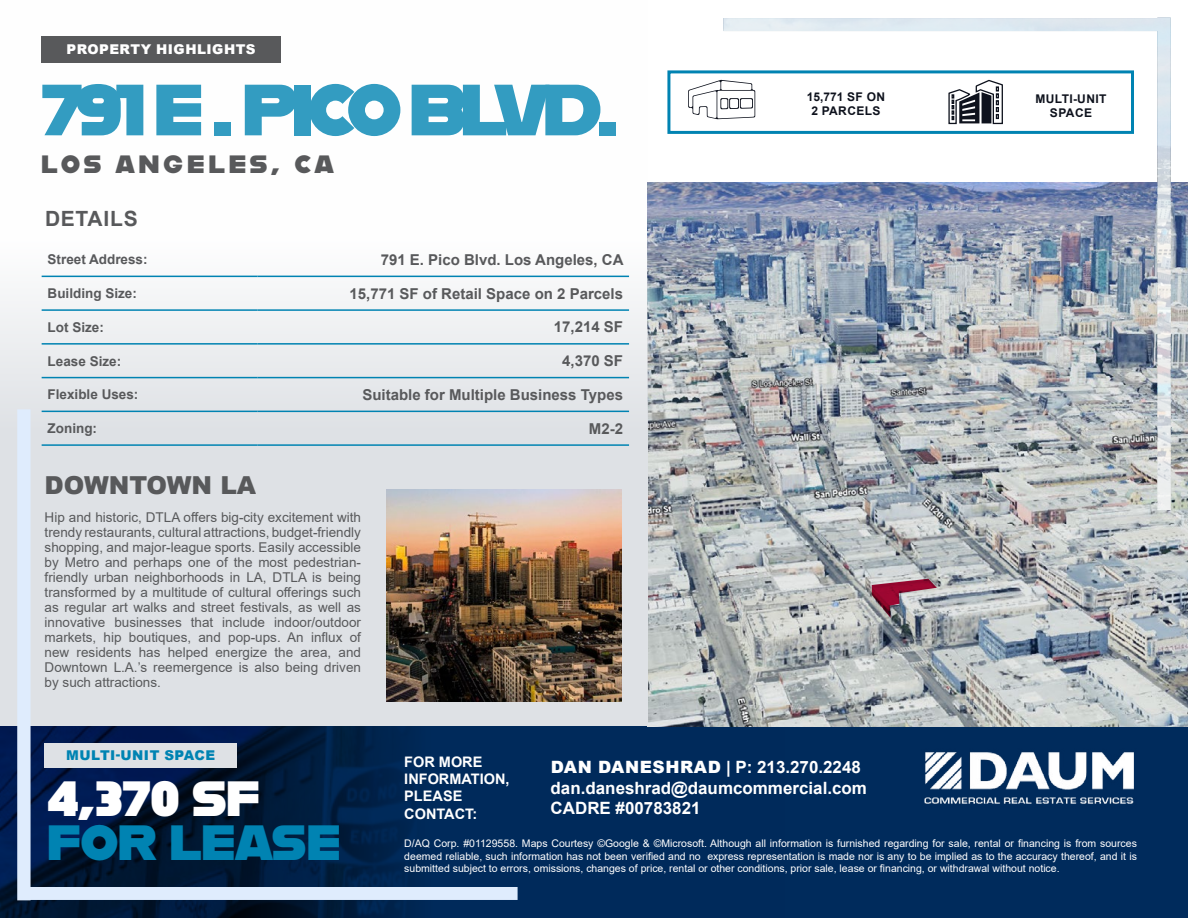
<style>
.page{position:relative;width:1188px;height:918px;background:#fff}
.page>*{position:absolute;margin:0;border:0;box-sizing:border-box;transform-origin:0 0}
.t1{font:72.3px "Alfarn";letter-spacing:-.1em;color:#339cc1}
.t2{font:49.5px "Alfarn";letter-spacing:-.025em;color:#0083b2}
.t3{font:49.5px "Alfarn";color:#fff}
.t4{font:25.05px "Alfarn";letter-spacing:.14em;color:#58595b}
.t5{font:900 24.75px "Arial";color:#58595b}
.t6{font:700 21px "Arial";letter-spacing:.035em;color:#58595b}
.t7{font:700 16.95px/20.4px "Arial";color:#fff}
.t8{font:700 15px "Arial";color:#58595b}
.t9{font:700 14.55px/17.4px "Arial";color:#fff}
.t10{font:13.5px/15px "Arial";color:#58595b;text-align:justify}
.t11{font:700 13.5px "Arial";color:#58595b}
.t12{font:900 13.5px "Arial";letter-spacing:.035em;color:#fff}
.t13{font:900 13.5px "Arial";letter-spacing:.035em;color:#0083b2}
.t14{font:700 12px/14.4px "Arial";letter-spacing:.035em;color:#0e121d;text-align:center}
.t15{font:10.5px/12.6px "Arial";color:#fff;text-align:justify}
.s1{font-weight:900}
</style>
<div class="page">
<div style="left:0;top:705px;width:1188px;height:213px;background:#002b5c"></div>
<img style="left:0;top:726px;width:784px;height:192px">
<div style="left:667px;top:70px;width:467px;height:64px;border:3px solid #0083b2"></div>
<img style="left:648px;top:183px;width:540px;height:543px">
<svg style="left:872px;top:579px;width:65px;height:39px;background:#a27282"></svg>
<div style="left:0;top:0;width:648px;height:726px;background:linear-gradient(to bottom,#fff,#d5d9de)"></div>
<img style="left:723px;top:18px;width:448px;height:492px">
<svg style="left:17px;top:409px;width:501px;height:491px;background:#909dae"></svg>
<div style="left:44px;top:743px;width:193px;height:25px;background:#dee1e5"></div>
<img style="left:924px;top:752px;width:210px;height:52px">
<svg style="left:688px;top:80px;width:67px;height:39px"></svg>
<svg style="left:948px;top:79px;width:56px;height:46px"></svg>
<hr style="left:42px;top:276px;width:216px;height:1px;background:#0083b2">
<hr style="left:42px;top:309px;width:216px;height:2px;background:#0083b2">
<hr style="left:42px;top:343px;width:216px;height:2px;background:#0083b2">
<hr style="left:42px;top:377px;width:216px;height:1px;background:#0083b2">
<hr style="left:42px;top:411px;width:216px;height:1px;background:#0083b2">
<hr style="left:42px;top:444px;width:216px;height:2px;background:#0083b2">
<hr style="left:258px;top:276px;width:371px;height:1px;background:#0083b2">
<hr style="left:258px;top:309px;width:371px;height:2px;background:#0083b2">
<hr style="left:258px;top:343px;width:371px;height:2px;background:#0083b2">
<hr style="left:258px;top:377px;width:371px;height:1px;background:#0083b2">
<hr style="left:258px;top:411px;width:371px;height:1px;background:#0083b2">
<hr style="left:258px;top:444px;width:371px;height:2px;background:#0083b2">
<img style="left:387px;top:490px;width:235px;height:211px">
<div style="left:41px;top:36px;width:240px;height:27px;background:#58595b"></div>
<p class="t12" style="left:67px;top:39px;width:191px">PROPERTY HIGHLIGHTS</p>
<h1 class="t1" style="left:41px;top:67px;width:581px">791 E . PICO BLVD.</h1>
<h3 class="t4" style="left:41px;top:149px;width:294px">LOS ANGELES, CA</h3>
<h3 class="t6" style="left:45px;top:204px;width:94px">DETAILS</h3>
<p class="t11" style="left:48px;top:250px;width:102px">Street Address:</p>
<p class="t8" style="left:381px;top:249px;width:244px">791 E. Pico Blvd. Los Angeles, CA</p>
<p class="t11" style="left:48px;top:284px;width:91px">Building Size:</p>
<p class="t8" style="left:350px;top:283px;width:275px">15,771 SF of Retail Space on 2 Parcels</p>
<p class="t11" style="left:48px;top:318px;width:58px">Lot Size:</p>
<p class="t8" style="left:554px;top:317px;width:71px">17,214 SF</p>
<p class="t11" style="left:48px;top:351px;width:75px">Lease Size:</p>
<p class="t8" style="left:562px;top:350px;width:62px">4,370 SF</p>
<p class="t11" style="left:48px;top:385px;width:92px">Flexible Uses:</p>
<p class="t8" style="left:362px;top:384px;width:262px">Suitable for Multiple Business Types</p>
<p class="t11" style="left:48px;top:419px;width:51px">Zoning:</p>
<p class="t8" style="left:589px;top:418px;width:36px">M2-2</p>
<h3 class="t5" style="left:45px;top:467px;width:213px">DOWNTOWN LA</h3>
<p class="t10" style="left:45px;top:510px;width:318px">Hip and historic, DTLA offers big-city excitement with trendy restaurants, cultural attractions, budget-friendly shopping, and major-league sports. Easily accessible by Metro and perhaps one of the most pedestrian&shy;friendly urban neighborhoods in LA, DTLA is being transformed by a multitude of cultural offerings such as regular art walks and street festivals, as well as innovative businesses that include indoor/outdoor markets, hip boutiques, and pop-ups. An influx of new residents has helped energize the area, and Downtown L.A.’s reemergence is also being driven by such attractions.</p>
<p class="t14" style="left:807px;top:89px;width:80px">15,771 SF ON<br>2 PARCELS</p>
<p class="t14" style="left:1035px;top:92px;width:73px">MULTI-UNIT<br>SPACE</p>
<p class="t13" style="left:66px;top:746px;width:150px">MULTI-UNIT SPACE</p>
<h2 class="t3" style="left:47px;top:769px;width:215px">4,370 SF</h2>
<h2 class="t2" style="left:47px;top:813px;width:296px">FOR LEASE</h2>
<p class="t9" style="left:404px;top:753px;width:107px">FOR MORE<br>INFORMATION,<br>PLEASE</p>
<p class="t9" style="left:404px;top:805px;width:75px">CONTACT:</p>
<p class="t7" style="left:551px;top:757px;width:318px"><span class="s1">DAN DANESHRAD</span> | P: 213.270.2248 dan.daneshrad@daumcommercial.com<br>CADRE #00783821</p>
<p class="t15" style="left:404px;top:837px;width:734px">D/AQ Corp. #01129558. Maps Courtesy ©Google &amp; ©Microsoft. Although all information is furnished regarding for sale, rental or financing is from sources deemed reliable, such information has not been verified and no express representation is made nor is any to be implied as to the accuracy thereof, and it is submitted subject to errors, omissions, changes of price, rental or other conditions, prior sale, lease or financing, or withdrawal without notice.</p>
</div>
